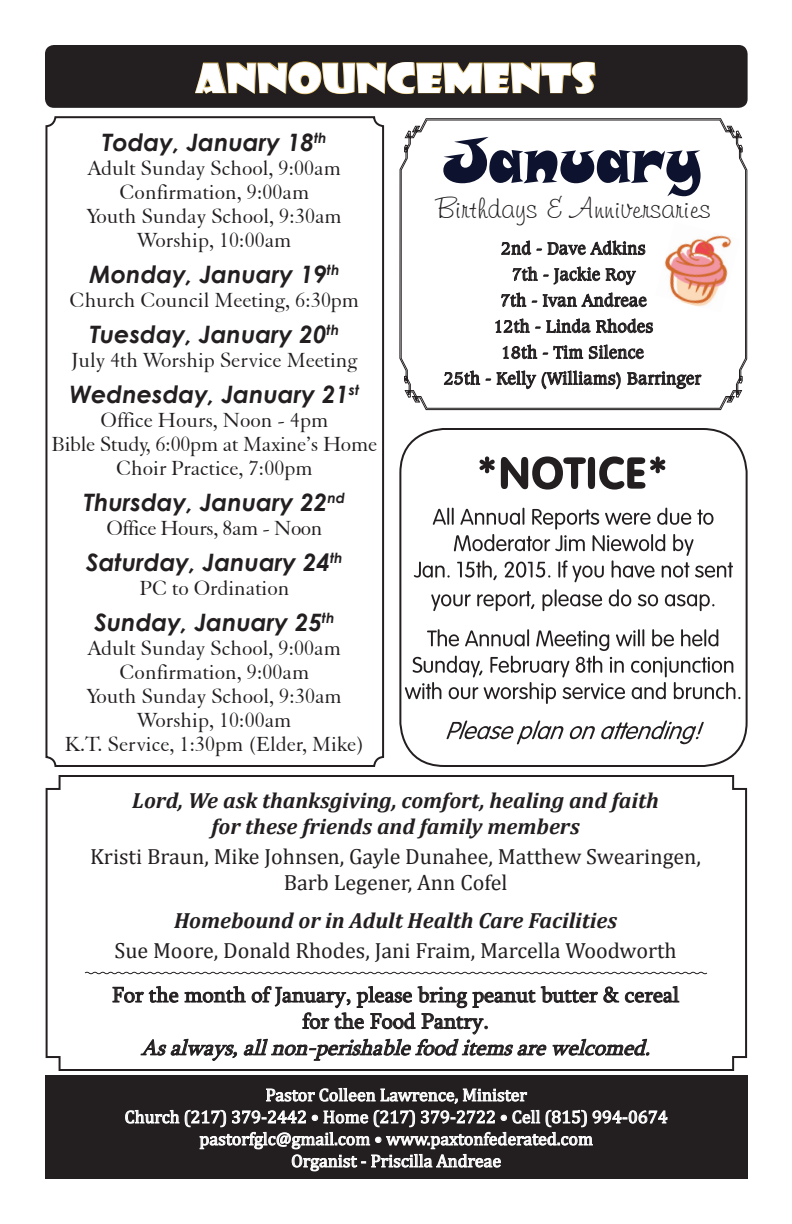
<style>
.page{position:relative;width:792px;height:1224px;background:#fff}
.page>*{position:absolute;margin:0;border:0;box-sizing:border-box;transform-origin:0 0}
.t1{font:61.6px "Snap ITC";color:#0d122f;scale:.91 1}
.t2{font:39.6px "Showcard Gothic";color:#fff;scale:1.23 1}
.t3{font:28px "Freehand 591 BT Regular A";color:#231f20;scale:1.05 1}
.t4{font:italic 700 24px "Century Gothic";color:#231f20}
.t5{font:22px "Elegant Garamond BT";color:#231f20}
.t6{font:22px "Cambria";color:#231f20}
.t7{font:italic 700 22px "Cambria";color:#231f20}
.t8{font:22px "Sylfaen";color:#231f20}
.t9{font:italic 22px "Sylfaen";color:#231f20}
.t10{font:22px "Elegant Garamond BT";letter-spacing:-.02em;color:#231f20}
.t11{font:18px "Cambria";color:#fff}
.t12{font:18px "Caxton BT";color:#231f20}
</style>
<div class="page">
<div style="left:45px;top:45px;width:703px;height:63px;background:#231f20;border-radius:9px"></div>
<svg style="left:195px;top:61px;width:401px;height:34px"></svg>
<div style="left:45px;top:116px;width:339px;height:651px;border:2px solid #231f20;border-radius:9px"></div>
<div style="left:45px;top:1075px;width:702px;height:104px;background:#231f20"></div>
<svg style="left:266px;top:1088px;width:261px;height:16px"></svg>
<svg style="left:125px;top:1110px;width:54px;height:14px"></svg>
<svg style="left:185px;top:1110px;width:483px;height:61px"></svg>
<svg style="left:45px;top:775px;width:703px;height:296px"></svg>
<svg style="left:399px;top:118px;width:349px;height:293px"></svg>
<svg style="left:84px;top:971px;width:624px;height:4px"></svg>
<svg style="left:447px;top:720px;width:257px;height:24px"></svg>
<svg style="left:405px;top:629px;width:336px;height:75px"></svg>
<svg style="left:431px;top:589px;width:283px;height:22px"></svg>
<svg style="left:414px;top:508px;width:319px;height:74px"></svg>
<svg style="left:480px;top:456px;width:185px;height:34px"></svg>
<div style="left:399px;top:428px;width:349px;height:339px;border:2px solid #231f20;border-radius:44px"></div>
<p class="t2" style="left:196px;top:52px;width:327px">ANNOUNCEMENTS</p>
<p class="t4" style="left:102px;top:124px;width:226px">Today, January 18<sup>th</sup></p>
<p class="t5" style="left:88px;top:155px;width:255px">Adult Sunday School, 9:00am</p>
<p class="t5" style="left:120px;top:179px;width:191px">Confirmation, 9:00am</p>
<p class="t5" style="left:87px;top:203px;width:256px">Youth Sunday School, 9:30am</p>
<p class="t5" style="left:137px;top:227px;width:156px">Worship, 10:00am</p>
<p class="t4" style="left:89px;top:256px;width:252px">Monday, January 19<sup>th</sup></p>
<p class="t5" style="left:70px;top:287px;width:291px">Church Council Meeting, 6:30pm</p>
<p class="t4" style="left:90px;top:316px;width:251px">Tuesday, January 20<sup>th</sup></p>
<p class="t5" style="left:71px;top:347px;width:288px">July 4th Worship Service Meeting</p>
<p class="t4" style="left:70px;top:376px;width:291px">Wednesday, January 21<sup>st</sup></p>
<p class="t5" style="left:101px;top:407px;width:229px">Office Hours, Noon - 4pm</p>
<p class="t5" style="left:52px;top:431px;width:327px">Bible Study, 6:00pm at Maxine’s Home</p>
<p class="t5" style="left:116px;top:455px;width:198px">Choir Practice, 7:00pm</p>
<p class="t4" style="left:84px;top:484px;width:262px">Thursday, January 22<sup>nd</sup></p>
<p class="t10" style="left:106px;top:515px;width:218px">Office Hours, 8am - Noon</p>
<p class="t4" style="left:86px;top:544px;width:258px">Saturday, January 24<sup>th</sup></p>
<p class="t5" style="left:140px;top:575px;width:151px">PC to Ordination</p>
<p class="t4" style="left:94px;top:604px;width:242px">Sunday, January 25<sup>th</sup></p>
<p class="t5" style="left:88px;top:635px;width:255px">Adult Sunday School, 9:00am</p>
<p class="t5" style="left:120px;top:659px;width:191px">Confirmation, 9:00am</p>
<p class="t5" style="left:87px;top:683px;width:256px">Youth Sunday School, 9:30am</p>
<p class="t5" style="left:137px;top:707px;width:156px">Worship, 10:00am</p>
<p class="t5" style="left:65px;top:731px;width:300px">K.T. Service, 1:30pm (Elder, Mike)</p>
<p class="t1" style="left:443px;top:120px;width:286px">January</p>
<p class="t3" style="left:436px;top:191px;width:263px">Birthdays &amp; Anniversaries</p>
<p class="t12" style="left:501px;top:237px;width:146px">2nd - Dave Adkins</p>
<p class="t12" style="left:511px;top:263px;width:125px">7th - Jackie Roy</p>
<p class="t12" style="left:500px;top:289px;width:148px">7th - Ivan Andreae</p>
<p class="t12" style="left:493px;top:315px;width:162px">12th - Linda Rhodes</p>
<p class="t12" style="left:501px;top:341px;width:145px">18th - Tim Silence</p>
<p class="t12" style="left:444px;top:367px;width:259px">25th - Kelly (Williams) Barringer</p>
<p class="t7" style="left:132px;top:785px;width:528px">Lord, We ask thanksgiving, comfort, healing and faith</p>
<p class="t7" style="left:211px;top:811px;width:370px">for these friends and family members</p>
<p class="t6" style="left:90px;top:843px;width:612px">Kristi Braun, Mike Johnsen, Gayle Dunahee, Matthew Swearingen,</p>
<p class="t6" style="left:284px;top:870px;width:225px">Barb Legener, Ann Cofel</p>
<p class="t7" style="left:174px;top:905px;width:445px">Homebound or in Adult Health Care Facilities</p>
<p class="t6" style="left:114px;top:938px;width:564px">Sue Moore, Donald Rhodes, Jani Fraim, Marcella Woodworth</p>
<p class="t8" style="left:112px;top:980px;width:569px">For the month of January, please bring peanut butter &amp; cereal</p>
<p class="t8" style="left:302px;top:1006px;width:188px">for the Food Pantry.</p>
<p class="t9" style="left:141px;top:1033px;width:518px">Asalways,allnon-perishablefooditemsarewelcomed.</p>
<p class="t11" style="left:265px;top:1084px;width:263px">Pastor Colleen Lawrence, Minister</p>
<p class="t11" style="left:125px;top:1106px;width:545px">Church (217) 379-2442 • Home (217) 379-2722 • Cell (815) 994-0674</p>
<p class="t11" style="left:199px;top:1128px;width:395px">pastorfglc@gmail.com • www.paxtonfederated.com</p>
<p class="t11" style="left:291px;top:1150px;width:212px">Organist - Priscilla Andreae</p>
</div>
